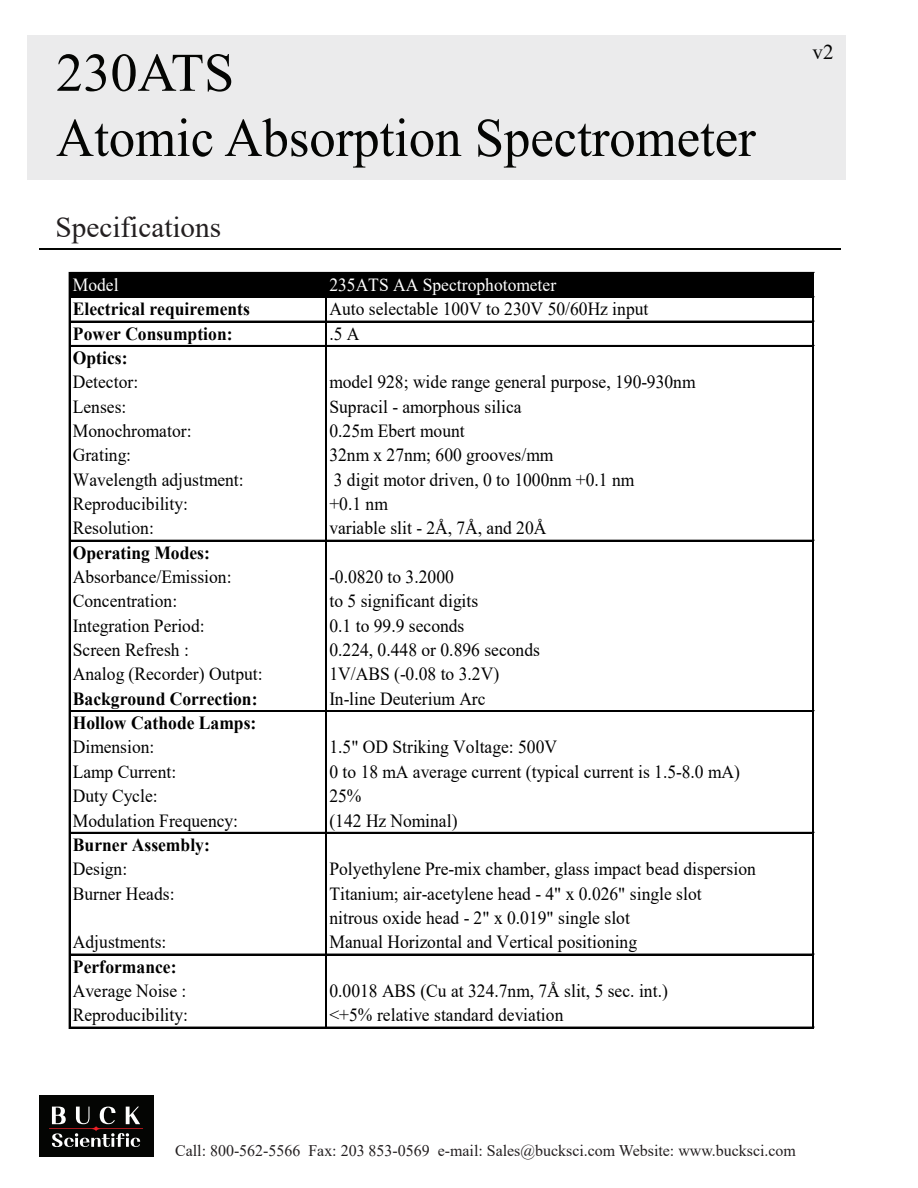
<style>
.page{position:relative;width:918px;height:1188px;background:#fff}
.page>*{position:absolute;margin:0;border:0;box-sizing:border-box;transform-origin:0 0}
.t1{font:54.3px/65.2px "Times New Roman";color:#040503}
.t2{font:29.25px "Times New Roman";color:#231f20}
.t3{font:21px "Times New Roman";color:#050504}
.t4{font:18.45px/24.3px "Times New Roman";color:#000;scale:.95 1}
.t5{font:700 18.45px "Times New Roman";color:#000;scale:.95 1}
.t6{font:18.45px "Times New Roman";color:#fff;scale:.95 1}
.t7{font:16.2px "Times New Roman";color:#231f20}
</style>
<div class="page">
<div style="left:40px;top:1095px;width:114px;height:62px;background:#040503"></div>
<svg style="left:49px;top:1107px;width:94px;height:40px"></svg>
<hr style="left:39px;top:248px;width:801px;height:2px;background:#040503">
<div style="left:27px;top:36px;width:819px;height:144px;background:#ebebec"></div>
<div style="left:70px;top:273px;width:744px;height:25px;background:#000"></div>
<hr style="left:69px;top:272px;width:2px;height:757px;background:#000">
<hr style="left:812px;top:274px;width:1px;height:754px;background:#000">
<hr style="left:813px;top:274px;width:1px;height:755px;background:#000">
<hr style="left:325px;top:298px;width:1px;height:730px;background:#000">
<hr style="left:326px;top:298px;width:1px;height:731px;background:#000">
<hr style="left:71px;top:272px;width:743px;height:2px;background:#000">
<hr style="left:71px;top:321px;width:743px;height:2px;background:#000">
<hr style="left:71px;top:345px;width:743px;height:2px;background:#000">
<hr style="left:71px;top:540px;width:743px;height:2px;background:#000">
<hr style="left:71px;top:710px;width:743px;height:1px;background:#000">
<hr style="left:71px;top:711px;width:743px;height:1px;background:#000">
<hr style="left:71px;top:832px;width:743px;height:2px;background:#000">
<hr style="left:71px;top:954px;width:743px;height:2px;background:#000">
<hr style="left:71px;top:1027px;width:743px;height:2px;background:#000">
<h1 class="t1" style="left:56px;top:38px;width:701px">230ATS<br>Atomic Absorption Spectrometer</h1>
<h2 class="t2" style="left:56px;top:206px;width:167px">Specifications</h2>
<p class="t6" style="left:73px;top:272px;width:50px">Model</p>
<p class="t6" style="left:329px;top:272px;width:240px">235ATS AA Spectrophotometer</p>
<p class="t5" style="left:73px;top:296px;width:188px">Electrical requirements</p>
<p class="t4" style="left:329px;top:296px;width:337px">Auto selectable 100V to 230V 50/60Hz input</p>
<p class="t5" style="left:73px;top:320px;width:170px">Power Consumption:</p>
<p class="t4" style="left:329px;top:321px;width:33px">.5 A</p>
<p class="t5" style="left:73px;top:345px;width:59px">Optics:</p>
<p class="t4" style="left:73px;top:369px;width:70px">Detector:</p>
<p class="t4" style="left:329px;top:369px;width:387px">model 928; wide range general purpose, 190-930nm</p>
<p class="t4" style="left:73px;top:394px;width:58px">Lenses:</p>
<p class="t4" style="left:329px;top:394px;width:204px">Supracil - amorphous silica</p>
<p class="t4" style="left:73px;top:418px;width:127px">Monochromator:</p>
<p class="t4" style="left:329px;top:418px;width:144px">0.25m Ebert mount</p>
<p class="t4" style="left:73px;top:442px;width:63px">Grating:</p>
<p class="t4" style="left:329px;top:442px;width:237px">32nm x 27nm; 600 grooves/mm</p>
<p class="t4" style="left:73px;top:467px;width:181px">Wavelength adjustment:</p>
<p class="t4" style="left:334px;top:467px;width:318px">3 digit motor driven, 0 to 1000nm +0.1 nm</p>
<p class="t4" style="left:73px;top:491px;width:123px">Reproducibility:</p>
<p class="t4" style="left:329px;top:491px;width:63px">+0.1 nm</p>
<p class="t4" style="left:73px;top:516px;width:87px">Resolution:</p>
<p class="t4" style="left:329px;top:516px;width:230px">variable slit - 2Å, 7Å, and 20Å</p>
<p class="t5" style="left:73px;top:539px;width:146px">Operating Modes:</p>
<p class="t4" style="left:73px;top:564px;width:169px">Absorbance/Emission:</p>
<p class="t4" style="left:329px;top:564px;width:132px">-0.0820 to 3.2000</p>
<p class="t4" style="left:73px;top:589px;width:111px">Concentration:</p>
<p class="t4" style="left:329px;top:589px;width:158px">to 5 significant digits</p>
<p class="t4" style="left:73px;top:613px;width:140px">Integration Period:</p>
<p class="t4" style="left:329px;top:613px;width:144px">0.1 to 99.9 seconds</p>
<p class="t4" style="left:73px;top:637px;width:124px">Screen Refresh :</p>
<p class="t4" style="left:329px;top:637px;width:223px">0.224, 0.448 or 0.896 seconds</p>
<p class="t4" style="left:73px;top:662px;width:201px">Analog (Recorder) Output:</p>
<p class="t4" style="left:329px;top:662px;width:180px">1V/ABS (-0.08 to 3.2V)</p>
<p class="t5" style="left:73px;top:685px;width:196px">Background Correction:</p>
<p class="t4" style="left:329px;top:686px;width:166px">In-line Deuterium Arc</p>
<p class="t5" style="left:73px;top:710px;width:195px">Hollow Cathode Lamps:</p>
<p class="t4" style="left:73px;top:735px;width:87px">Dimension:</p>
<p class="t4" style="left:329px;top:735px;width:241px">1.5" OD Striking Voltage: 500V</p>
<p class="t4" style="left:73px;top:759px;width:110px">Lamp Current:</p>
<p class="t4" style="left:329px;top:759px;width:434px">0 to 18 mA average current (typical current is 1.5-8.0 mA)</p>
<p class="t4" style="left:73px;top:783px;width:91px">Duty Cycle:</p>
<p class="t4" style="left:329px;top:783px;width:35px">25%</p>
<p class="t4" style="left:73px;top:808px;width:175px">Modulation Frequency:</p>
<p class="t4" style="left:329px;top:808px;width:136px">(142 Hz Nominal)</p>
<p class="t5" style="left:73px;top:831px;width:146px">Burner Assembly:</p>
<p class="t4" style="left:73px;top:856px;width:59px">Design:</p>
<p class="t4" style="left:329px;top:856px;width:450px">Polyethylene Pre-mix chamber, glass impact bead dispersion</p>
<p class="t4" style="left:73px;top:881px;width:109px">Burner Heads:</p>
<p class="t4" style="left:329px;top:881px;width:393px">Titanium; air-acetylene head - 4" x 0.026" single slot nitrous oxide head - 2" x 0.019" single slot</p>
<p class="t4" style="left:73px;top:929px;width:100px">Adjustments:</p>
<p class="t4" style="left:329px;top:929px;width:325px">Manual Horizontal and Vertical positioning</p>
<p class="t5" style="left:73px;top:953px;width:111px">Performance:</p>
<p class="t4" style="left:73px;top:978px;width:121px">Average Noise :</p>
<p class="t4" style="left:329px;top:978px;width:358px">0.0018 ABS (Cu at 324.7nm, 7Å slit, 5 sec. int.)</p>
<p class="t4" style="left:73px;top:1002px;width:123px">Reproducibility:</p>
<p class="t4" style="left:329px;top:1002px;width:248px">&lt;+5% relative standard deviation</p>
<p class="t3" style="left:813px;top:37px;width:22px">v2</p>
<p class="t7" style="left:175px;top:1139px;width:622px">Call: 800-562-5566 Fax: 203 853-0569 e-mail: Sales@bucksci.com Website: www.bucksci.com</p>
</div>
